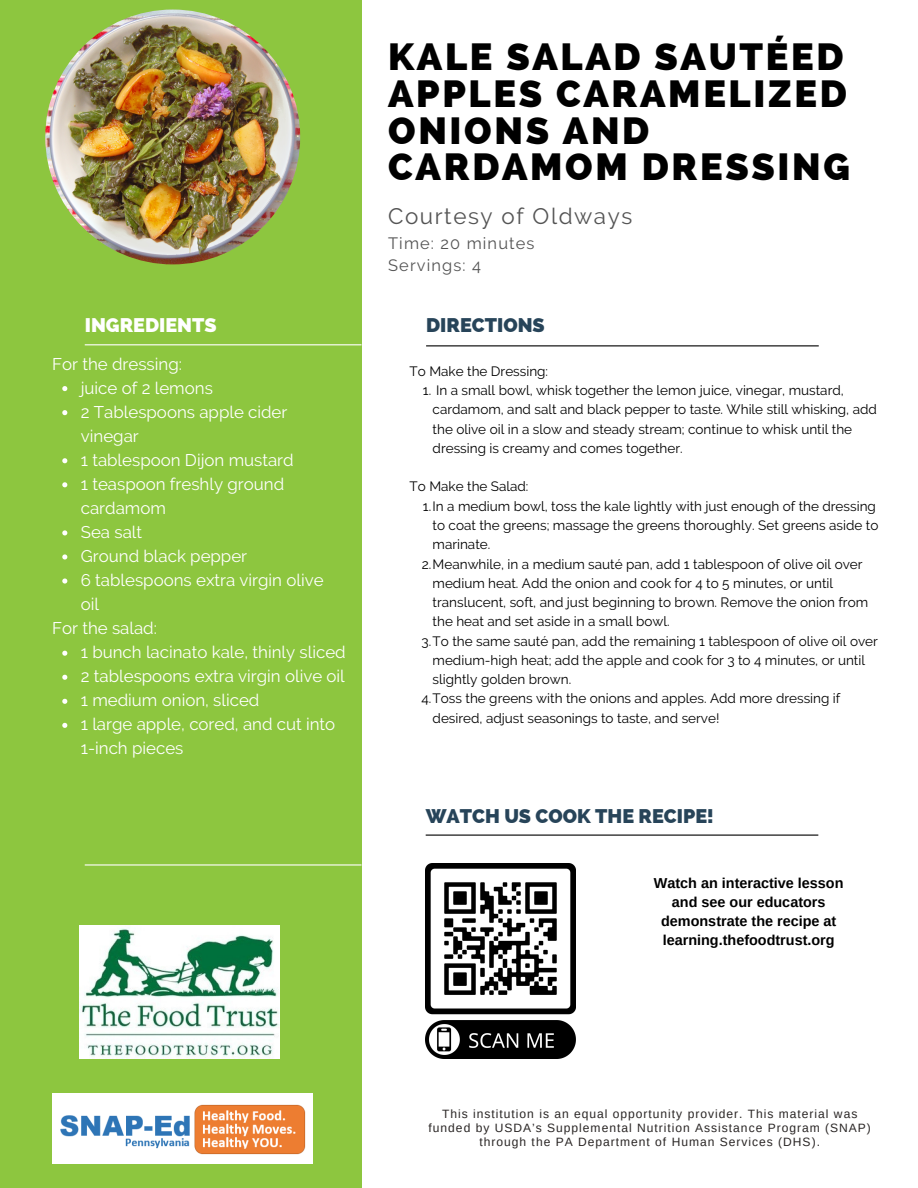
<style>
.page{position:relative;width:918px;height:1188px;background:#fff}
.page>*{position:absolute;margin:0;border:0;box-sizing:border-box;transform-origin:0 0}
.t1{font:800 37.95px/36.9px "Raleway";letter-spacing:.07em;color:#000;text-align:justify}
.t2{font:22.35px "Raleway";letter-spacing:.07em;color:#545454}
.t3{font:800 19.8px "Raleway";color:#274459}
.t4{font:800 19.8px "Raleway";color:#fff}
.t5{font:16.95px/24px "Raleway";color:#fff}
.t6{font:16.35px "Raleway";letter-spacing:.07em;color:#545454}
.t7{font:700 14.4px/19.2px "Arimo";color:#000;text-align:center}
.t8{font:13.5px/19.4px "Raleway";color:#000}
.t9{font:12px/14.1px "Arimo";letter-spacing:.08em;color:#2a2625;text-align:center}
</style>
<div class="page">
<div style="left:0;top:0;width:361px;height:1188px;background:#8dc63f"></div>
<img style="left:45px;top:10px;width:255px;height:254px;border-radius:50%">
<hr style="left:85px;top:344px;width:276px;height:1px;background:#fff">
<hr style="left:426px;top:345px;width:393px;height:1px;background:#000">
<hr style="left:85px;top:864px;width:276px;height:2px;background:#fff">
<hr style="left:426px;top:835px;width:392px;height:1px;background:#000">
<img style="left:426px;top:864px;width:149px;height:194px">
<img style="left:52px;top:1094px;width:260px;height:70px">
<img style="left:79px;top:925px;width:200px;height:133px">
<svg style="left:62px;top:386px;width:5px;height:5px"></svg>
<svg style="left:62px;top:410px;width:5px;height:5px"></svg>
<svg style="left:62px;top:458px;width:5px;height:5px"></svg>
<svg style="left:62px;top:482px;width:5px;height:5px"></svg>
<svg style="left:62px;top:530px;width:5px;height:5px"></svg>
<svg style="left:62px;top:554px;width:5px;height:6px"></svg>
<svg style="left:62px;top:579px;width:5px;height:5px"></svg>
<svg style="left:62px;top:651px;width:5px;height:5px"></svg>
<svg style="left:62px;top:675px;width:5px;height:5px"></svg>
<svg style="left:62px;top:699px;width:5px;height:5px"></svg>
<svg style="left:62px;top:723px;width:5px;height:5px"></svg>
<p class="t1" style="left:388px;top:38px;width:460px">KALE SALAD SAUTÉED APPLES CARAMELIZED ONIONS AND</p>
<p class="t1" style="left:388px;top:149px;width:463px">CARDAMOM DRESSING</p>
<p class="t2" style="left:388px;top:203px;width:246px">Courtesy of Oldways</p>
<p class="t6" style="left:388px;top:234px;width:148px">Time: 20 minutes</p>
<p class="t6" style="left:388px;top:256px;width:94px">Servings: 4</p>
<p class="t4" style="left:85px;top:314px;width:133px">INGREDIENTS</p>
<p class="t3" style="left:426px;top:314px;width:120px">DIRECTIONS</p>
<p class="t5" style="left:52px;top:352px;width:131px">For the dressing:</p>
<p class="t5" style="left:81px;top:376px;width:134px">juice of 2 lemons</p>
<p class="t5" style="left:81px;top:400px;width:208px">2 Tablespoons apple cider vinegar</p>
<p class="t5" style="left:81px;top:448px;width:214px">1 tablespoon Dijon mustard</p>
<p class="t5" style="left:81px;top:472px;width:205px">1 teaspoon freshly ground cardamom</p>
<p class="t5" style="left:81px;top:520px;width:63px">Sea salt</p>
<p class="t5" style="left:81px;top:544px;width:168px">Ground black pepper</p>
<p class="t5" style="left:81px;top:568px;width:244px">6 tablespoons extra virgin olive oil</p>
<p class="t5" style="left:81px;top:640px;width:266px">1 bunch lacinato kale, thinly sliced</p>
<p class="t5" style="left:81px;top:664px;width:266px">2 tablespoons extra virgin olive oil</p>
<p class="t5" style="left:81px;top:688px;width:180px">1 medium onion, sliced</p>
<p class="t5" style="left:81px;top:712px;width:256px">1 large apple, cored, and cut into<br>1-inch pieces</p>
<p class="t5" style="left:52px;top:616px;width:106px">For the salad:</p>
<p class="t8" style="left:410px;top:361px;width:140px">To Make the Dressing:</p>
<p class="t8" style="left:433px;top:381px;width:446px;text-indent:-10px">1. In a small bowl, whisk together the lemon juice, vinegar, mustard, cardamom, and salt and black pepper to taste. While still whisking, add the olive oil in a slow and steady stream; continue to whisk until the dressing is creamy and comes together.</p>
<p class="t8" style="left:410px;top:477px;width:120px">To Make the Salad:</p>
<p class="t8" style="left:433px;top:496px;width:447px;text-indent:-10px">1.In a medium bowl, toss the kale lightly with just enough of the dressing to coat the greens; massage the greens thoroughly. Set greens aside to marinate.</p>
<p class="t8" style="left:433px;top:554px;width:437px;text-indent:-11px">2.Meanwhile, in a medium sauté pan, add 1 tablespoon of olive oil over medium heat. Add the onion and cook for 4 to 5 minutes, or until translucent, soft, and just beginning to brown. Remove the onion from the heat and set aside in a small bowl.</p>
<p class="t8" style="left:433px;top:631px;width:447px;text-indent:-11px">3.To the same sauté pan, add the remaining 1 tablespoon of olive oil over medium-high heat; add the apple and cook for 3 to 4 minutes, or until slightly golden brown.</p>
<p class="t8" style="left:433px;top:689px;width:409px;text-indent:-11px">4.Toss the greens with the onions and apples. Add more dressing if desired, adjust seasonings to taste, and serve!</p>
<p class="t3" style="left:426px;top:804px;width:289px">WATCH US COOK THE RECIPE!</p>
<p class="t7" style="left:654px;top:873px;width:191px">Watch an interactive lesson and see our educators demonstrate the recipe at learning.thefoodtrust.org</p>
<p class="t9" style="left:429px;top:1107px;width:444px">This institution is an equal opportunity provider. This material was funded by USDA’s Supplemental Nutrition Assistance Program (SNAP) through the PA Department of Human Services (DHS).</p>
</div>
